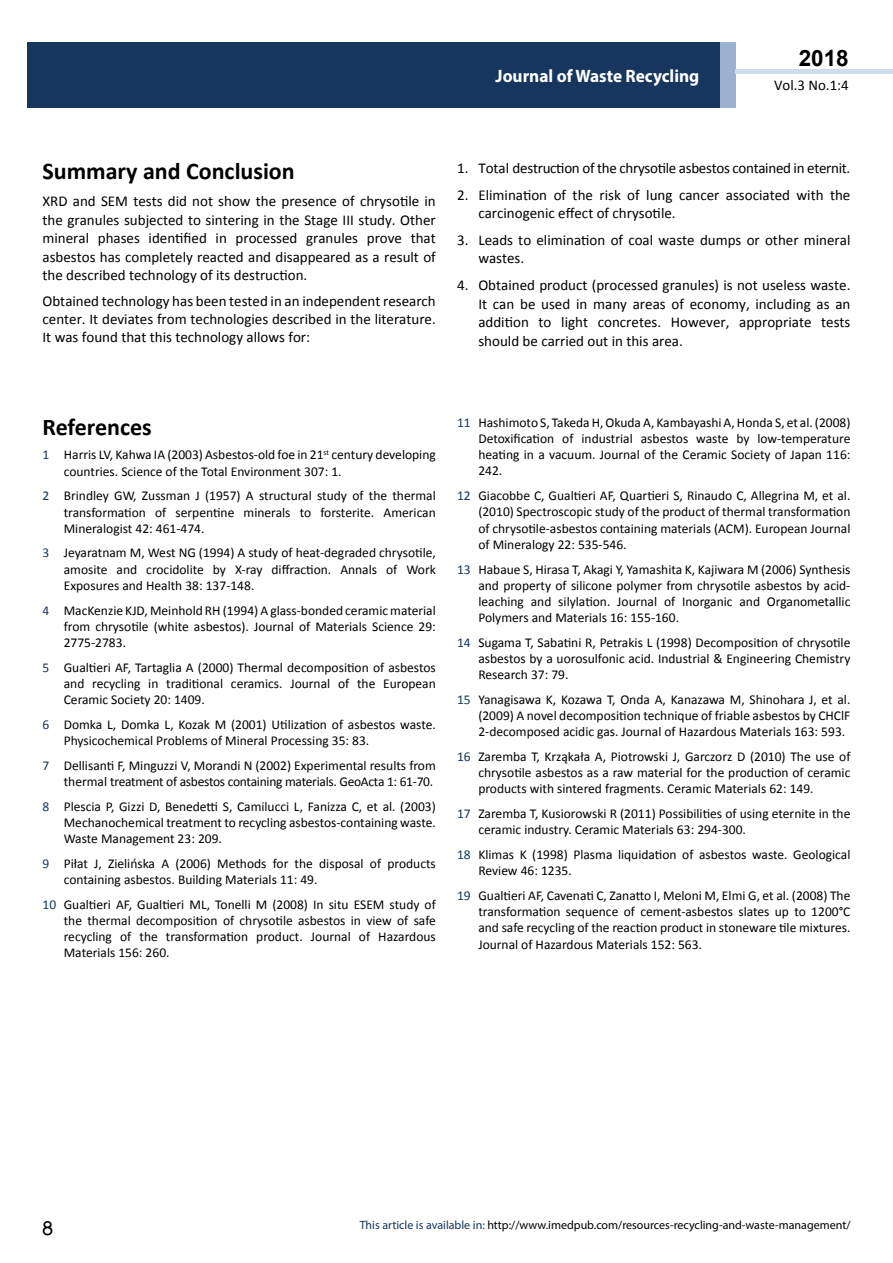
<style>
.page{position:relative;width:893px;height:1263px;background:#fff}
.page>*{position:absolute;margin:0;border:0;box-sizing:border-box;transform-origin:0 0}
.t1{font:25.5px "Tunga";color:#000}
.t2{font:700 24px "Calibri";color:#000}
.t3{font:700 22.5px "Arial";color:#000}
.t4{font:700 18px "Myriad Pro";color:#fff;scale:.96 1}
.t5{font:15px/18.5px "Calibri";color:#000;text-align:justify}
.t6{font:15px "Calibri";letter-spacing:-.02em;color:#000}
.t7{font:14.85px "Calibri";color:#000}
.t8{font:13.5px/16.2px "Calibri";color:#000;text-align:justify}
.t9{font:12px "Myriad Pro";color:#000}
.s1{color:#16365d}
</style>
<div class="page">
<div style="left:27px;top:42px;width:694px;height:66px;background:#16365d"></div>
<div style="left:720px;top:42px;width:16px;height:66px;background:#9bb1cf"></div>
<div style="left:736px;top:69px;width:157px;height:5px;background:#cfdce9"></div>
<h3 class="t4" style="left:496px;top:64px;width:214px">Journal of Waste Recycling</h3>
<h3 class="t3" style="left:799px;top:43px;width:52px">2018</h3>
<p class="t7" style="left:774px;top:75px;width:76px">Vol.3 No.1:4</p>
<h2 class="t2" style="left:43px;top:156px;width:254px">Summary and Conclusion</h2>
<p class="t5" style="left:43px;top:192px;width:395px">XRD and SEM tests did not show the presence of chrysotile in the granules subjected to sintering in the Stage III study. Other mineral phases identified in processed granules prove that asbestos has completely reacted and disappeared as a result of the described technology of its destruction.</p>
<p class="t5" style="left:43px;top:292px;width:395px;line-height:18px">Obtained technology has been tested in an independent research center. It deviates from technologies described in the literature.<br>It was found that this technology allows for:</p>
<p class="t6" style="left:457px;top:158px;width:395px">1. Total destruction of the chrysotile asbestos contained in eternit.</p>
<p class="t5" style="left:478px;top:185px;width:374px;text-indent:-21px">2. Elimination of the risk of lung cancer associated with the carcinogenic effect of chrysotile.</p>
<p class="t5" style="left:478px;top:231px;width:374px;text-indent:-21px">3. Leads to elimination of coal waste dumps or other mineral wastes.</p>
<p class="t5" style="left:478px;top:276px;width:374px;text-indent:-21px">4. Obtained product (processed granules) is not useless waste.<br>It can be used in many areas of economy, including as an addition to light concretes. However, appropriate tests should be carried out in this area.</p>
<h2 class="t2" style="left:43px;top:411px;width:111px">References</h2>
<p class="t8" style="left:64px;top:447px;width:374px;text-indent:-21px"><span class="s1">1</span> Harris LV, Kahwa IA (2003) Asbestos-old foe in 21<sup>st</sup> century developing countries. Science of the Total Environment 307: 1.</p>
<p class="t8" style="left:64px;top:488px;width:374px;text-indent:-21px"><span class="s1">2</span> Brindley GW, Zussman J (1957) A structural study of the thermal transformation of serpentine minerals to forsterite. American Mineralogist 42: 461-474.</p>
<p class="t8" style="left:64px;top:545px;width:374px;text-indent:-21px"><span class="s1">3</span> Jeyaratnam M, West NG (1994) A study of heat-degraded chrysotile, amosite and crocidolite by X-ray diffraction. Annals of Work Exposures and Health 38: 137-148.</p>
<p class="t8" style="left:64px;top:602px;width:374px;text-indent:-21px"><span class="s1">4</span> MacKenzie KJD, Meinhold RH (1994) A glass-bonded ceramic material from chrysotile (white asbestos). Journal of Materials Science 29:<br>2775-2783.</p>
<p class="t8" style="left:64px;top:659px;width:374px;text-indent:-21px"><span class="s1">5</span> Gualtieri AF, Tartaglia A (2000) Thermal decomposition of asbestos and recycling in traditional ceramics. Journal of the European Ceramic Society 20: 1409.</p>
<p class="t8" style="left:64px;top:716px;width:374px;text-indent:-21px"><span class="s1">6</span> Domka L, Domka L, Kozak M (2001) Utilization of asbestos waste.<br>Physicochemical Problems of Mineral Processing 35: 83.</p>
<p class="t8" style="left:43px;top:757px;width:395px;text-align:right"><span class="s1">7</span> Dellisanti F, Minguzzi V, Morandi N (2002) Experimental results from thermal treatment of asbestos containing materials. GeoActa 1: 61-70.</p>
<p class="t8" style="left:64px;top:798px;width:374px;text-indent:-21px"><span class="s1">8</span> Plescia P, Gizzi D, Benedetti S, Camilucci L, Fanizza C, et al. (2003)<br>Mechanochemical treatment to recycling asbestos-containing waste.<br>Waste Management 23: 209.</p>
<p class="t8" style="left:64px;top:855px;width:374px;text-indent:-21px"><span class="s1">9</span> Piłat J, Zielińska A (2006) Methods for the disposal of products containing asbestos. Building Materials 11: 49.</p>
<p class="t8" style="left:64px;top:896px;width:374px;text-indent:-21px"><span class="s1">10</span> Gualtieri AF, Gualtieri ML, Tonelli M (2008) In situ ESEM study of the thermal decomposition of chrysotile asbestos in view of safe recycling of the transformation product. Journal of Hazardous Materials 156: 260.</p>
<p class="t8" style="left:478px;top:414px;width:374px;text-indent:-21px"><span class="s1">11</span> Hashimoto S, Takeda H, Okuda A, Kambayashi A, Honda S, et al. (2008)<br>Detoxification of industrial asbestos waste by low-temperature heating in a vacuum. Journal of the Ceramic Society of Japan 116:<br>242.</p>
<p class="t8" style="left:478px;top:488px;width:374px;text-indent:-21px"><span class="s1">12</span> Giacobbe C, Gualtieri AF, Quartieri S, Rinaudo C, Allegrina M, et al. (2010) Spectroscopic study of the product of thermal transformation of chrysotile-asbestos containing materials (ACM). European Journal of Mineralogy 22: 535-546.</p>
<p class="t8" style="left:478px;top:561px;width:374px;text-indent:-21px"><span class="s1">13</span> Habaue S, Hirasa T, Akagi Y, Yamashita K, Kajiwara M (2006) Synthesis and property of silicone polymer from chrysotile asbestos by acid&shy;leaching and silylation. Journal of Inorganic and Organometallic Polymers and Materials 16: 155-160.</p>
<p class="t8" style="left:478px;top:634px;width:374px;text-indent:-21px"><span class="s1">14</span> Sugama T, Sabatini R, Petrakis L (1998) Decomposition of chrysotile asbestos by a uorosulfonic acid. Industrial &amp; Engineering Chemistry Research 37: 79.</p>
<p class="t8" style="left:478px;top:691px;width:374px;text-indent:-21px"><span class="s1">15</span> Yanagisawa K, Kozawa T, Onda A, Kanazawa M, Shinohara J, et al. (2009) A novel decomposition technique of friable asbestos by CHClF 2-decomposed acidic gas. Journal of Hazardous Materials 163: 593.</p>
<p class="t8" style="left:478px;top:748px;width:374px;text-indent:-21px"><span class="s1">16</span> Zaremba T, Krząkała A, Piotrowski J, Garczorz D (2010) The use of chrysotile asbestos as a raw material for the production of ceramic products with sintered fragments. Ceramic Materials 62: 149.</p>
<p class="t8" style="left:478px;top:806px;width:374px;text-indent:-21px"><span class="s1">17</span> Zaremba T, Kusiorowski R (2011) Possibilities of using eternite in the ceramic industry. Ceramic Materials 63: 294-300.</p>
<p class="t8" style="left:478px;top:846px;width:374px;text-indent:-21px"><span class="s1">18</span> Klimas K (1998) Plasma liquidation of asbestos waste. Geological<br>Review 46: 1235.</p>
<p class="t8" style="left:478px;top:887px;width:374px;text-indent:-21px"><span class="s1">19</span> Gualtieri AF, Cavenati C, Zanatto I, Meloni M, Elmi G, et al. (2008) The transformation sequence of cement-asbestos slates up to 1200°C and safe recycling of the reaction product in stoneware tile mixtures.<br>Journal of Hazardous Materials 152: 563.</p>
<h1 class="t1" style="left:42px;top:1211px;width:13px">8</h1>
<p class="t9" style="left:360px;top:1218px;width:492px"><span class="s1">This article is available in:</span> http://www.imedpub.com/resources-recycling-and-waste-management/</p>
</div>
